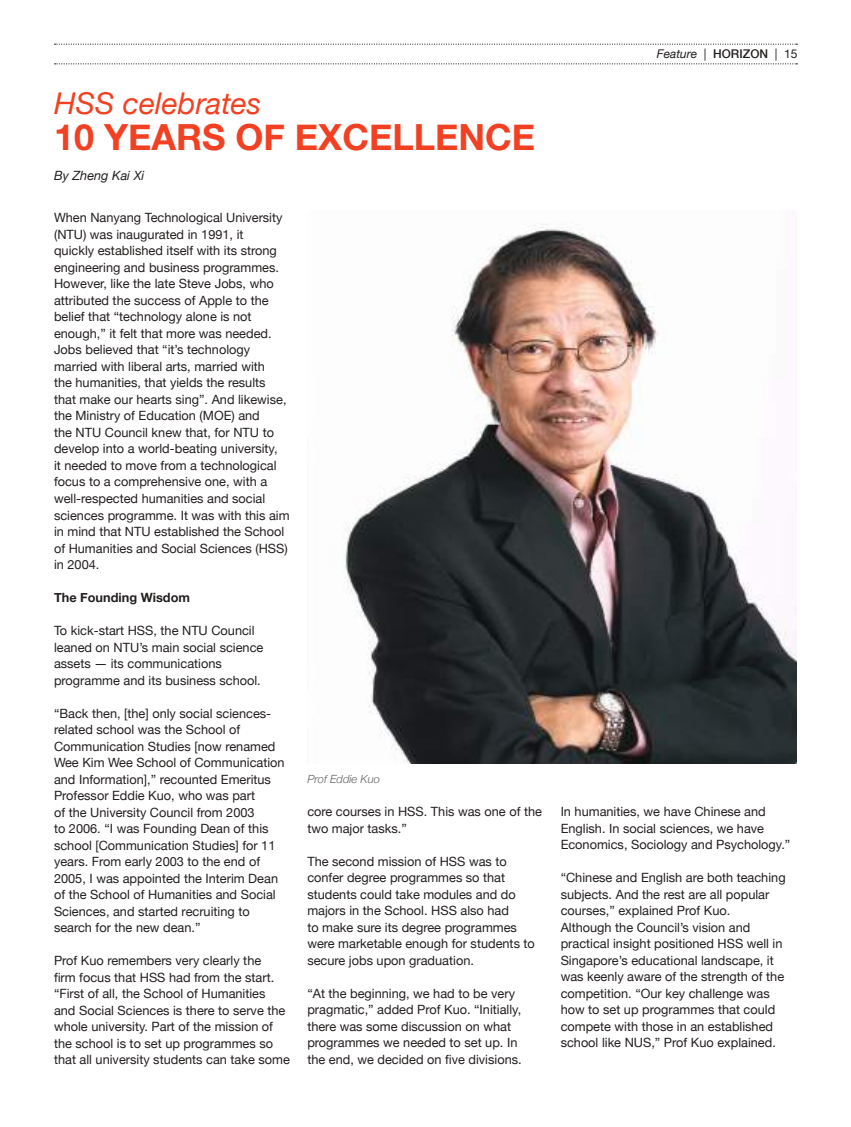
<style>
.page{position:relative;width:851px;height:1127px;background:#fff}
.page>*{position:absolute;margin:0;border:0;box-sizing:border-box;transform-origin:0 0}
.t1{font:700 36px "Helvetica Neue";color:#f24122}
.t2{font:italic 30px "Helvetica Neue";color:#f24122}
.t3{font:12.75px/16.5px "Helvetica Neue";color:#241f1f}
.t4{font:700 12.75px "Helvetica Neue";color:#241f1f}
.t5{font:italic 12.75px "Helvetica Neue";color:#241f1f}
.t6{font:italic 12px "Helvetica Neue";color:#241f1f}
.t7{font:italic 300 11.25px "Helvetica Neue";color:#656365}
.s1{font-style:normal}
.s2{font-weight:500;font-style:normal}
</style>
<div class="page">
<svg style="left:55px;top:44px;width:742px;height:1px"></svg>
<svg style="left:55px;top:63px;width:742px;height:1px"></svg>
<img style="left:344px;top:224px;width:452px;height:539px">
<h2 class="t2" style="left:54px;top:78px;width:209px">HSS celebrates</h2>
<h1 class="t1" style="left:54px;top:104px;width:482px">10 YEARS OF EXCELLENCE</h1>
<p class="t5" style="left:54px;top:165px;width:92px">By Zheng Kai Xi</p>
<p class="t3" style="left:54px;top:209px;width:237px">When Nanyang Technological University (NTU) was inaugurated in 1991, it<br>quickly established itself with its strong engineering and business programmes.<br>However, like the late Steve Jobs, who attributed the success of Apple to the belief that “technology alone is not enough,” it felt that more was needed.<br>Jobs believed that “it’s technology married with liberal arts, married with<br>the humanities, that yields the results that make our hearts sing”. And likewise, the Ministry of Education (MOE) and<br>the NTU Council knew that, for NTU to develop into a world-beating university,<br>it needed to move from a technological focus to a comprehensive one, with a well-respected humanities and social sciences programme. It was with this aim in mind that NTU established the School of Humanities and Social Sciences (HSS) in 2004.</p>
<p class="t4" style="left:54px;top:586px;width:137px">The Founding Wisdom</p>
<p class="t3" style="left:54px;top:621px;width:211px">To kick-start HSS, the NTU Council leaned on NTU’s main social science assets ― its communications programme and its business school.</p>
<p class="t3" style="left:54px;top:704px;width:232px">“Back then, [the] only social sciences&shy;related school was the School of Communication Studies [now renamed Wee Kim Wee School of Communication and Information],” recounted Emeritus Professor Eddie Kuo, who was part<br>of the University Council from 2003<br>to 2006. “I was Founding Dean of this school [Communication Studies] for 11 years. From early 2003 to the end of 2005, I was appointed the Interim Dean of the School of Humanities and Social Sciences, and started recruiting to search for the new dean.”</p>
<p class="t3" style="left:54px;top:951px;width:237px">Prof Kuo remembers very clearly the<br>firm focus that HSS had from the start. “First of all, the School of Humanities and Social Sciences is there to serve the whole university. Part of the mission of the school is to set up programmes so that all university students can take some</p>
<p class="t7" style="left:307px;top:770px;width:74px">Prof Eddie Kuo</p>
<p class="t3" style="left:307px;top:802px;width:236px">core courses in HSS. This was one of the two major tasks.”</p>
<p class="t3" style="left:307px;top:852px;width:229px">The second mission of HSS was to confer degree programmes so that students could take modules and do majors in the School. HSS also had<br>to make sure its degree programmes were marketable enough for students to secure jobs upon graduation.</p>
<p class="t3" style="left:307px;top:984px;width:216px">“At the beginning, we had to be very pragmatic,” added Prof Kuo. “Initially, there was some discussion on what programmes we needed to set up. In the end, we decided on five divisions.</p>
<p class="t6" style="left:656px;top:44px;width:142px">Feature <span class="s1">|</span> <span class="s2">HORIZON</span> <span class="s1">| 15</span></p>
<p class="t3" style="left:560px;top:802px;width:231px">In humanities, we have Chinese and<br>English. In social sciences, we have<br>Economics, Sociology and Psychology.”</p>
<p class="t3" style="left:560px;top:868px;width:226px">“Chinese and English are both teaching subjects. And the rest are all popular courses,” explained Prof Kuo.<br>Although the Council’s vision and practical insight positioned HSS well in Singapore’s educational landscape, it was keenly aware of the strength of the competition. “Our key challenge was how to set up programmes that could compete with those in an established school like NUS,” Prof Kuo explained.</p>
</div>
